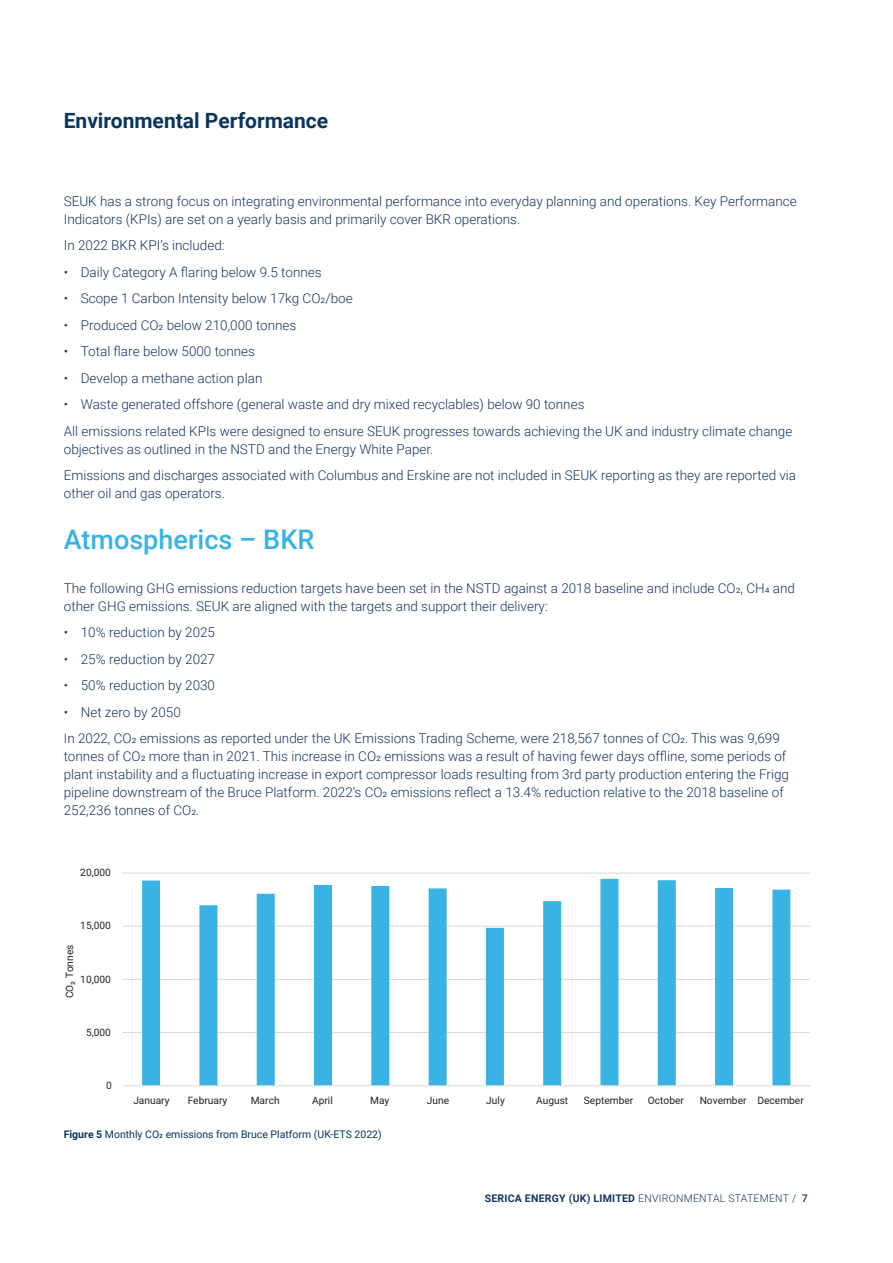
<style>
.page{position:relative;width:893px;height:1263px;background:#fff}
.page>*{position:absolute;margin:0;border:0;box-sizing:border-box;transform-origin:0 0}
.subheading{font:500 27px "Roboto";color:#38b3e4}
.page_header{font:700 21px "Roboto";color:#0a355e}
.body{font:300 13.5px/18px "Roboto";color:#18345d}
.t1{font:10.5px "Roboto";color:#0a355e}
.t2{font:700 10.5px "Roboto";letter-spacing:.02em;color:#18345d}
.t3{font:10.2px "Roboto";color:#231f20}
.s1{font-weight:700}
.s2{font-weight:300}
.s3{font-weight:500}
</style>
<div class="page">
<hr style="left:122px;top:873px;width:688px;height:1px;background:#dad9d8">
<hr style="left:122px;top:926px;width:688px;height:1px;background:#dad9d8">
<hr style="left:122px;top:979px;width:688px;height:1px;background:#dad9d8">
<hr style="left:122px;top:1032px;width:688px;height:1px;background:#dad9d8">
<svg style="left:142px;top:879px;width:648px;height:206px"></svg>
<hr style="left:122px;top:1085px;width:688px;height:1px;background:#dad9d8">
<p class="page_header" style="left:64px;top:106px;width:266px">Environmental Performance</p>
<p class="body" style="left:64px;top:191px;width:734px">SEUK has a strong focus on integrating environmental performance into everyday planning and operations. Key Performance<br>Indicators (KPIs) are set on a yearly basis and primarily cover BKR operations.</p>
<p class="body" style="left:64px;top:236px;width:162px">In 2022 BKR KPI’s included:</p>
<p class="body" style="left:64px;top:262px;width:259px">• Daily Category A flaring below 9.5 tonnes</p>
<p class="body" style="left:64px;top:289px;width:290px">• Scope 1 Carbon Intensity below 17kg CO2/boe</p>
<p class="body" style="left:64px;top:315px;width:234px">• Produced CO2 below 210,000 tonnes</p>
<p class="body" style="left:64px;top:342px;width:193px">• Total flare below 5000 tonnes</p>
<p class="body" style="left:64px;top:368px;width:200px">• Develop a methane action plan</p>
<p class="body" style="left:64px;top:395px;width:522px">• Waste generated offshore (general waste and dry mixed recyclables) below 90 tonnes</p>
<p class="body" style="left:64px;top:421px;width:730px">All emissions related KPIs were designed to ensure SEUK progresses towards achieving the UK and industry climate change objectives as outlined in the NSTD and the Energy White Paper.</p>
<p class="body" style="left:64px;top:466px;width:734px">Emissions and discharges associated with Columbus and Erskine are not included in SEUK reporting as they are reported via other oil and gas operators.</p>
<p class="subheading" style="left:64px;top:521px;width:252px">Atmospherics – BKR</p>
<p class="body" style="left:64px;top:578px;width:733px">The following GHG emissions reduction targets have been set in the NSTD against a 2018 baseline and include CO2, CH4 and other GHG emissions. SEUK are aligned with the targets and support their delivery:</p>
<p class="body" style="left:64px;top:623px;width:153px">• 10% reduction by 2025</p>
<p class="body" style="left:64px;top:649px;width:153px">• 25% reduction by 2027</p>
<p class="body" style="left:64px;top:676px;width:153px">• 50% reduction by 2030</p>
<p class="body" style="left:64px;top:702px;width:119px">• Net zero by 2050</p>
<p class="body" style="left:64px;top:729px;width:727px">In 2022, CO2 emissions as reported under the UK Emissions Trading Scheme, were 218,567 tonnes of CO2. This was 9,699 tonnes of CO2 more than in 2021. This increase in CO2 emissions was a result of having fewer days offline, some periods of plant instability and a fluctuating increase in export compressor loads resulting from 3rd party production entering the Frigg pipeline downstream of the Bruce Platform. 2022’s CO2 emissions reflect a 13.4% reduction relative to the 2018 baseline of 252,236 tonnes of CO2.</p>
<p class="t3" style="left:80px;top:866px;width:32px">20,000</p>
<p class="t3" style="left:80px;top:919px;width:32px">15,000</p>
<p class="t3" style="left:63px;top:998px;width:55px;rotate:-90deg">CO₂ Tonnes</p>
<p class="t3" style="left:80px;top:972px;width:32px">10,000</p>
<p class="t3" style="left:86px;top:1025px;width:26px">5,000</p>
<p class="t3" style="left:106px;top:1079px;width:7px">0</p>
<p class="t3" style="left:133px;top:1093px;width:38px">January</p>
<p class="t3" style="left:188px;top:1093px;width:41px">February</p>
<p class="t3" style="left:251px;top:1093px;width:30px">March</p>
<p class="t3" style="left:312px;top:1093px;width:22px">April</p>
<p class="t3" style="left:370px;top:1093px;width:21px">May</p>
<p class="t3" style="left:427px;top:1093px;width:24px">June</p>
<p class="t3" style="left:486px;top:1093px;width:20px">July</p>
<p class="t3" style="left:536px;top:1093px;width:34px">August</p>
<p class="t3" style="left:584px;top:1093px;width:51px">September</p>
<p class="t3" style="left:648px;top:1093px;width:38px">October</p>
<p class="t3" style="left:700px;top:1093px;width:106px">November December</p>
<p class="t1" style="left:64px;top:1127px;width:320px"><span class="s1">Figure 5</span> Monthly CO2 emissions from Bruce Platform (UK-ETS 2022)</p>
<p class="t2" style="left:485px;top:1190px;width:325px">SERICA ENERGY (UK) LIMITED <span class="s2">ENVIRONMENTAL STATEMENT /</span> <span class="s3">7</span></p>
</div>
